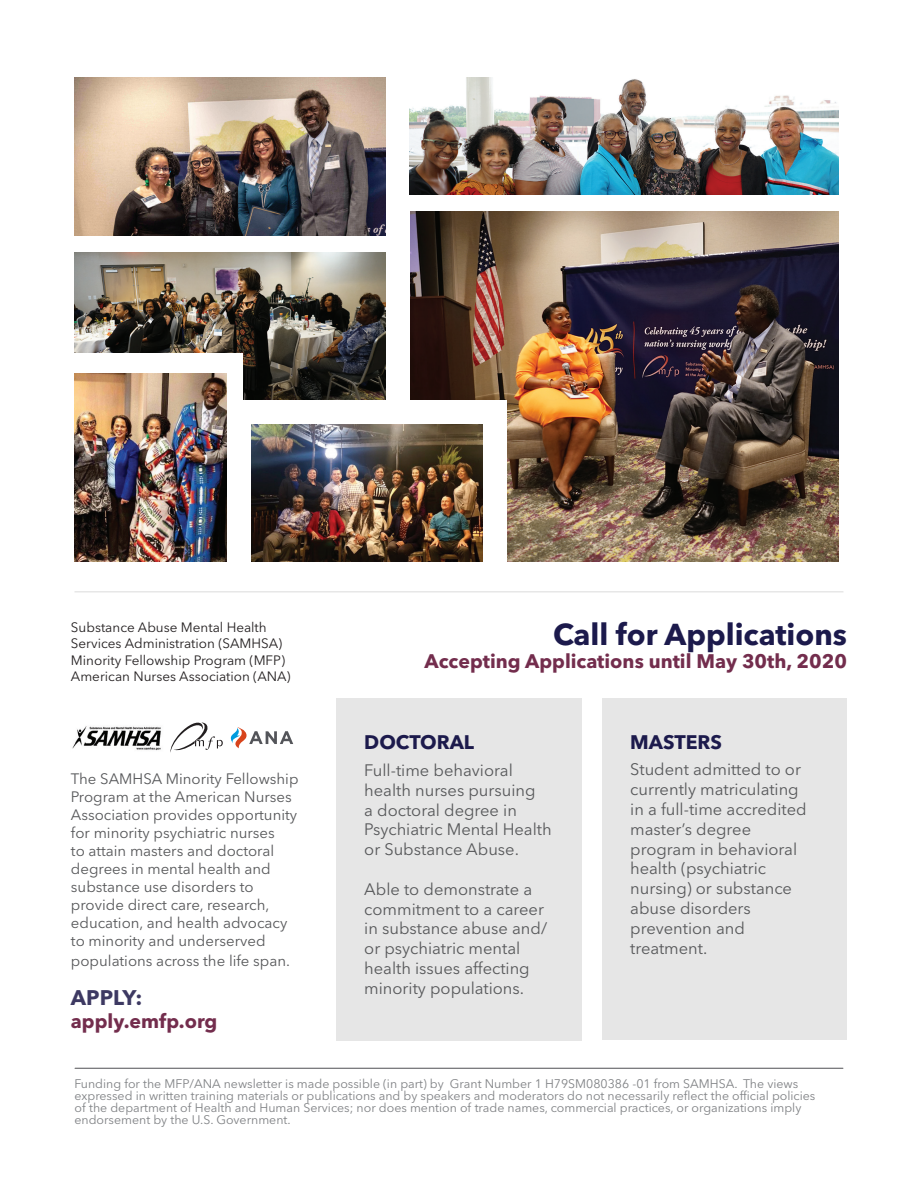
<style>
.page{position:relative;width:918px;height:1188px;background:#fff}
.page>*{position:absolute;margin:0;border:0;box-sizing:border-box;transform-origin:0 0}
.Subheading{font:700 30px "Avenir Next LT Pro";color:#1c1a4c}
.copy{font:700 21px "Avenir Next LT Pro";color:#3d3962}
.Subheading-2{font:700 19.5px "Avenir Next LT Pro";color:#732d4d}
.Subheading-3{font:700 19.5px "Avenir Next LT Pro";color:#1c1a4c}
.copy-2{font:16.5px/19.8px "Avenir Next LT Pro";color:#57585a}
.copy-3{font:15px/18px "Avenir Next LT Pro";color:#57585a}
.copy-4{font:13.5px/16.2px "Avenir Next LT Pro";color:#231f20}
.copy-5{font:12.3px/12px "Avenir Next LT Pro";color:#808285}
</style>
<div class="page">
<hr style="left:75px;top:1068px;width:768px;height:1px;background:#636366">
<div style="left:336px;top:698px;width:245px;height:343px;background:#e6e6e6"></div>
<div style="left:602px;top:698px;width:245px;height:342px;background:#e6e6e6"></div>
<img style="left:72px;top:726px;width:89px;height:25px">
<svg style="left:230px;top:727px;width:63px;height:21px"></svg>
<svg style="left:170px;top:722px;width:53px;height:31px"></svg>
<hr style="left:75px;top:591px;width:768px;height:2px;background:#231f20">
<img style="left:75px;top:78px;width:311px;height:157px">
<img style="left:410px;top:212px;width:429px;height:350px">
<img style="left:75px;top:253px;width:311px;height:147px">
<div style="left:73px;top:353px;width:170px;height:209px;background:#fff"></div>
<img style="left:75px;top:373px;width:152px;height:189px">
<img style="left:410px;top:78px;width:429px;height:117px">
<div style="left:241px;top:400px;width:266px;height:170px;background:#fff"></div>
<img style="left:252px;top:424px;width:230px;height:138px">
<p class="copy-4" style="left:71px;top:619px;width:213px">Substance Abuse Mental Health<br>Services Administration (SAMHSA)</p>
<p class="copy-4" style="left:71px;top:652px;width:216px">Minority Fellowship Program (MFP)</p>
<p class="copy-4" style="left:71px;top:668px;width:221px">American Nurses Association (ANA)</p>
<p class="copy-3" style="left:71px;top:770px;width:229px">The SAMHSA Minority Fellowship<br>Program at the American Nurses<br>Association provides opportunity for minority psychiatric nurses<br>to attain masters and doctoral degrees in mental health and substance use disorders to provide direct care, research, education, and health advocacy to minority and underserved</p>
<p class="copy-3" style="left:71px;top:952px;width:221px">populations across the life span.</p>
<p class="copy" style="left:71px;top:984px;width:73px">APPLY:</p>
<p class="Subheading-2" style="left:71px;top:1009px;width:148px">apply.emfp.org</p>
<p class="Subheading" style="left:553px;top:616px;width:295px">Call for Applications</p>
<p class="Subheading-2" style="left:425px;top:649px;width:424px">Accepting Applications until May 30th, 2020</p>
<p class="Subheading-3" style="left:364px;top:731px;width:111px">DOCTORAL</p>
<p class="copy-2" style="left:364px;top:760px;width:189px">Full-time behavioral health nurses pursuing<br>a doctoral degree in<br>Psychiatric Mental Health or Substance Abuse.</p>
<p class="copy-2" style="left:364px;top:879px;width:184px">Able to demonstrate a commitment to a career in substance abuse and/ or psychiatric mental health issues affecting minority populations.</p>
<p class="Subheading-3" style="left:630px;top:730px;width:93px">MASTERS</p>
<p class="copy-2" style="left:630px;top:760px;width:178px">Student admitted to or currently matriculating in a full-time accredited master’s degree program in behavioral health (psychiatric nursing) or substance abuse disorders prevention and treatment.</p>
<p class="copy-5" style="left:74px;top:1077px;width:742px">Funding for the MFP/ANA newsletter is made possible (in part) by Grant Number 1 H79SM080386 -01 from SAMHSA. The views expressed in written training materials or publications and by speakers and moderators do not necessarily reflect the official policies of the department of Health and Human Services; nor does mention of trade names, commercial practices, or organizations imply endorsement by the U.S. Government.</p>
</div>
